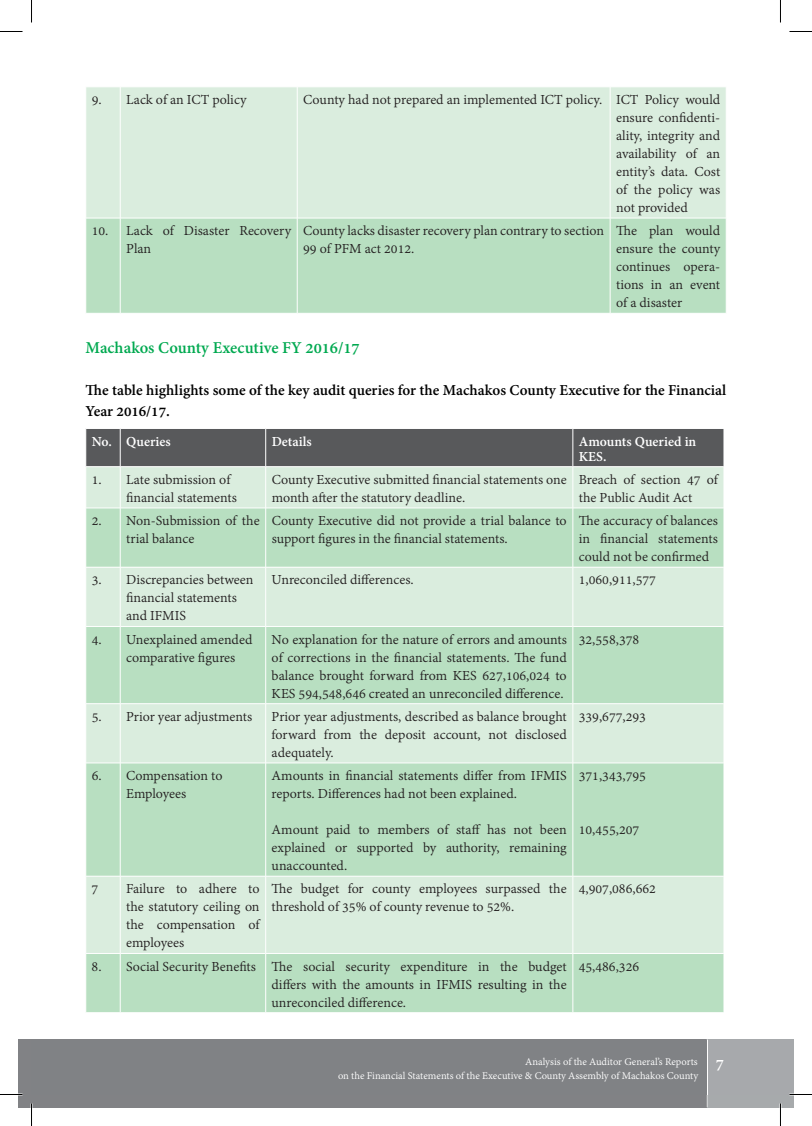
<style>
.page{position:relative;width:812px;height:1126px;background:#fff}
.page>*{position:absolute;margin:0;border:0;box-sizing:border-box;transform-origin:0 0}
.t1{font:700 18px "Adobe Gurmukhi";color:#00a950}
.t2{font:700 16.5px/21px "Adobe Gurmukhi";color:#000}
.t3{font:15px/18px "Adobe Gurmukhi";color:#231f20}
.t4{font:700 15px/15px "Adobe Gurmukhi";color:#fff}
.t5{font:11.25px/14.7px "Adobe Gurmukhi";color:#fff}
.s1{font-weight:700;font-size:18px}
</style>
<div class="page">
<div style="left:19px;top:1039px;width:687px;height:68px;background:#818285"></div>
<div style="left:706px;top:1039px;width:74px;height:68px;background:#a7aaac"></div>
<hr style="left:706px;top:1039px;width:1px;height:68px;background:#fff">
<div style="left:780px;top:1039px;width:13px;height:68px;background:#a7aaac"></div>
<div style="left:86px;top:88px;width:639px;height:130px;background:#daedde"></div>
<div style="left:86px;top:219px;width:639px;height:94px;background:#b8dfc1"></div>
<hr style="left:120px;top:87px;width:1px;height:131px;background:#fff">
<hr style="left:120px;top:218px;width:1px;height:95px;background:#fff">
<hr style="left:297px;top:87px;width:1px;height:131px;background:#fff">
<hr style="left:609px;top:87px;width:1px;height:131px;background:#fff">
<hr style="left:297px;top:218px;width:1px;height:95px;background:#fff">
<hr style="left:609px;top:218px;width:1px;height:95px;background:#fff">
<svg style="left:86px;top:428px;width:637px;height:80px;background:#9ca7a0"></svg>
<div style="left:86px;top:509px;width:637px;height:58px;background:#b8dfc1"></div>
<div style="left:86px;top:568px;width:637px;height:58px;background:#daedde"></div>
<svg style="left:86px;top:627px;width:637px;height:385px;background:#c4e4cb"></svg>
<hr style="left:86px;top:466px;width:34px;height:1px;background:#fff">
<hr style="left:120px;top:466px;width:145px;height:1px;background:#fff">
<hr style="left:266px;top:466px;width:306px;height:1px;background:#fff">
<hr style="left:573px;top:466px;width:150px;height:1px;background:#fff">
<hr style="left:86px;top:703px;width:34px;height:1px;background:#fff">
<hr style="left:86px;top:763px;width:34px;height:1px;background:#fff">
<hr style="left:120px;top:703px;width:145px;height:1px;background:#fff">
<hr style="left:120px;top:763px;width:145px;height:1px;background:#fff">
<hr style="left:266px;top:703px;width:306px;height:1px;background:#fff">
<hr style="left:266px;top:763px;width:306px;height:1px;background:#fff">
<hr style="left:573px;top:703px;width:150px;height:1px;background:#fff">
<hr style="left:573px;top:763px;width:150px;height:1px;background:#fff">
<hr style="left:86px;top:876px;width:34px;height:1px;background:#fff">
<hr style="left:86px;top:953px;width:34px;height:1px;background:#fff">
<hr style="left:120px;top:876px;width:145px;height:1px;background:#fff">
<hr style="left:120px;top:953px;width:145px;height:1px;background:#fff">
<hr style="left:266px;top:876px;width:306px;height:1px;background:#fff">
<hr style="left:266px;top:953px;width:306px;height:1px;background:#fff">
<hr style="left:573px;top:876px;width:150px;height:1px;background:#fff">
<hr style="left:573px;top:953px;width:150px;height:1px;background:#fff">
<hr style="left:86px;top:428px;width:34px;height:1px;background:#fff">
<hr style="left:572px;top:428px;width:152px;height:1px;background:#fff">
<hr style="left:120px;top:428px;width:145px;height:1px;background:#fff">
<hr style="left:120px;top:429px;width:1px;height:38px;background:#fff">
<hr style="left:120px;top:467px;width:1px;height:41px;background:#fff">
<hr style="left:120px;top:508px;width:1px;height:59px;background:#fff">
<hr style="left:120px;top:567px;width:1px;height:59px;background:#fff">
<hr style="left:120px;top:626px;width:1px;height:78px;background:#fff">
<hr style="left:120px;top:704px;width:1px;height:59px;background:#fff">
<hr style="left:120px;top:763px;width:1px;height:113px;background:#fff">
<hr style="left:120px;top:876px;width:1px;height:77px;background:#fff">
<hr style="left:120px;top:953px;width:1px;height:60px;background:#fff">
<hr style="left:266px;top:428px;width:306px;height:1px;background:#fff">
<hr style="left:265px;top:429px;width:1px;height:38px;background:#fff">
<hr style="left:572px;top:429px;width:1px;height:38px;background:#fff">
<hr style="left:265px;top:467px;width:1px;height:41px;background:#fff">
<hr style="left:572px;top:467px;width:1px;height:41px;background:#fff">
<hr style="left:265px;top:508px;width:1px;height:59px;background:#fff">
<hr style="left:572px;top:508px;width:1px;height:59px;background:#fff">
<hr style="left:265px;top:567px;width:1px;height:59px;background:#fff">
<hr style="left:572px;top:567px;width:1px;height:59px;background:#fff">
<hr style="left:265px;top:626px;width:1px;height:78px;background:#fff">
<hr style="left:572px;top:626px;width:1px;height:78px;background:#fff">
<hr style="left:265px;top:704px;width:1px;height:59px;background:#fff">
<hr style="left:572px;top:704px;width:1px;height:59px;background:#fff">
<hr style="left:265px;top:763px;width:1px;height:113px;background:#fff">
<hr style="left:572px;top:763px;width:1px;height:113px;background:#fff">
<hr style="left:265px;top:876px;width:1px;height:77px;background:#fff">
<hr style="left:572px;top:876px;width:1px;height:77px;background:#fff">
<hr style="left:265px;top:953px;width:1px;height:60px;background:#fff">
<hr style="left:572px;top:953px;width:1px;height:60px;background:#fff">
<hr style="left:779px;top:1103px;width:2px;height:23px;background:#fff">
<svg style="left:0;top:31px;width:22px;height:1px"></svg>
<svg style="left:789px;top:31px;width:22px;height:1px"></svg>
<svg style="left:0;top:1094px;width:22px;height:1px"></svg>
<svg style="left:789px;top:1094px;width:22px;height:1px"></svg>
<svg style="left:31px;top:0;width:1px;height:22px"></svg>
<svg style="left:31px;top:1103px;width:1px;height:23px"></svg>
<svg style="left:780px;top:0;width:1px;height:22px"></svg>
<svg style="left:780px;top:1103px;width:1px;height:23px"></svg>
<p class="t3" style="left:92px;top:91px;width:156px">9. Lack of an ICT policy</p>
<p class="t3" style="left:616px;top:91px;width:106px;text-align:justify;text-indent:-313px">County had not prepared an implemented ICT policy. ICT Policy would ensure confidenti&shy;ality, integrity and availability of an entity’s data. Cost of the policy was not provided</p>
<p class="t3" style="left:126px;top:222px;width:166px;text-indent:-34px">10. Lack of Disaster Recovery<br>Plan</p>
<p class="t3" style="left:303px;top:222px;width:302px">County lacks disaster recovery plan contrary to section<br>99 of PFM act 2012.</p>
<p class="t3" style="left:616px;top:222px;width:106px;text-align:justify">The plan would ensure the county continues opera&shy;tions in an event of a disaster</p>
<p class="t1" style="left:86px;top:338px;width:275px">Machakos County Executive FY 2016/17</p>
<p class="t2" style="left:86px;top:381px;width:642px">The table highlights some of the key audit queries for the Machakos County Executive for the Financial<br>Year 2016/17.</p>
<p class="t4" style="left:92px;top:434px;width:80px">No. Queries</p>
<p class="t4" style="left:271px;top:434px;width:42px">Details</p>
<p class="t4" style="left:578px;top:434px;width:119px">Amounts Queried in<br>KES.</p>
<p class="t3" style="left:126px;top:471px;width:112px;text-indent:-34px">1. Late submission of financial statements</p>
<p class="t3" style="left:271px;top:471px;width:296px">County Executive submitted financial statements one month after the statutory deadline.</p>
<p class="t3" style="left:578px;top:471px;width:140px">Breach of section 47 of the Public Audit Act</p>
<p class="t3" style="left:126px;top:512px;width:135px;text-indent:-34px">2. Non-Submission of the trial balance</p>
<p class="t3" style="left:271px;top:512px;width:296px">County Executive did not provide a trial balance to support figures in the financial statements.</p>
<p class="t3" style="left:578px;top:512px;width:141px;text-align:justify">The accuracy of balances in financial statements could not be confirmed</p>
<p class="t3" style="left:126px;top:572px;width:129px;text-indent:-34px">3. Discrepancies between financial statements and IFMIS</p>
<p class="t3" style="left:271px;top:572px;width:143px">Unreconciled differences.</p>
<p class="t3" style="left:578px;top:572px;width:79px">1,060,911,577</p>
<p class="t3" style="left:126px;top:631px;width:128px;text-indent:-34px">4. Unexplained amended comparative figures</p>
<p class="t3" style="left:271px;top:631px;width:296px;text-align:justify">No explanation for the nature of errors and amounts of corrections in the financial statements. The fund balance brought forward from KES 627,106,024 to KES 594,548,646 created an unreconciled difference.</p>
<p class="t3" style="left:578px;top:631px;width:62px">32,558,378</p>
<p class="t3" style="left:92px;top:708px;width:162px">5. Prior year adjustments</p>
<p class="t3" style="left:271px;top:708px;width:296px;text-align:justify">Prior year adjustments, described as balance brought forward from the deposit account, not disclosed adequately.</p>
<p class="t3" style="left:578px;top:708px;width:69px">339,677,293</p>
<p class="t3" style="left:92px;top:767px;width:132px;text-align:center">6. Compensation to<br>Employees</p>
<p class="t3" style="left:271px;top:767px;width:296px">Amounts in financial statements differ from IFMIS reports. Differences had not been explained.</p>
<p class="t3" style="left:271px;top:821px;width:296px;text-align:justify">Amount paid to members of staff has not been explained or supported by authority, remaining unaccounted.</p>
<p class="t3" style="left:578px;top:767px;width:69px">371,343,795</p>
<p class="t3" style="left:578px;top:821px;width:62px">10,455,207</p>
<p class="t3" style="left:92px;top:881px;width:8px">7</p>
<p class="t3" style="left:126px;top:881px;width:135px;text-align:justify">Failure to adhere to the statutory ceiling on the compensation of employees</p>
<p class="t3" style="left:271px;top:881px;width:296px">The budget for county employees surpassed the threshold of 35% of county revenue to 52%.</p>
<p class="t3" style="left:578px;top:881px;width:79px">4,907,086,662</p>
<p class="t3" style="left:271px;top:958px;width:296px;text-align:justify;text-indent:-180px">8. Social Security Benefits The social security expenditure in the budget differs with the amounts in IFMIS resulting in the unreconciled difference.</p>
<p class="t3" style="left:578px;top:958px;width:62px">45,486,326</p>
<p class="t5" style="left:338px;top:1054px;width:387px;text-indent:187px">Analysis of the Auditor General’s Reports <span class="s1">7 </span>on the Financial Statements of the Executive &amp; County Assembly of Machakos County</p>
</div>
